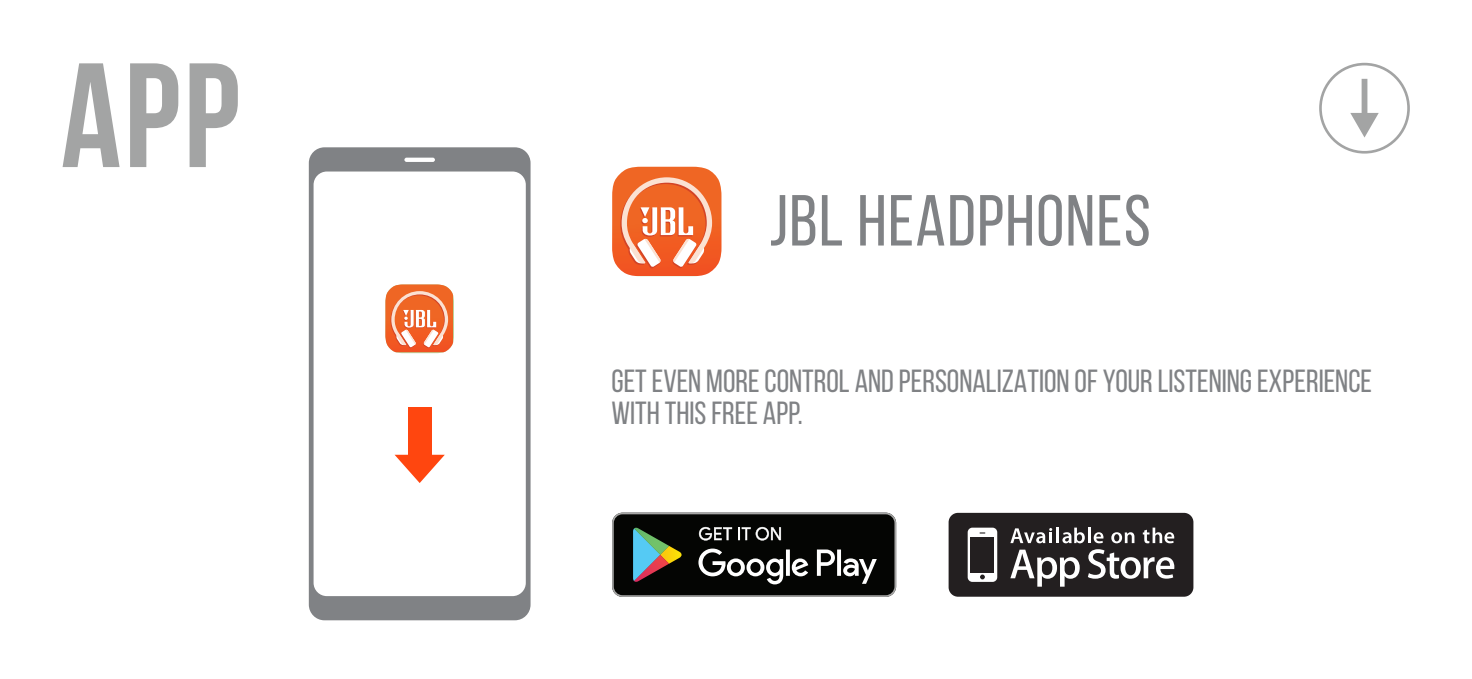
<style>
.page{position:relative;width:1472px;height:679px;background:#fff}
.page>*{position:absolute;margin:0;border:0;box-sizing:border-box;transform-origin:0 0}
.t1{font:700 148px "Bebas Neue";color:#a3a4a4}
.t2{font:72px "Bebas Neue";letter-spacing:.02em;color:#808285}
.t3{font:32px/32px "Bebas Neue";color:#808285}
</style>
<div class="page">
<svg style="left:1319px;top:63px;width:91px;height:90px"></svg>
<svg style="left:309px;top:147px;width:222px;height:473px"></svg>
<svg style="left:385px;top:284px;width:69px;height:69px"></svg>
<svg style="left:385px;top:284px;width:68px;height:68px;background:#f18658"></svg>
<svg style="left:612px;top:167px;width:109px;height:109px;background:#f27643"></svg>
<svg style="left:620px;top:177px;width:92px;height:91px;background:#f18b60"></svg>
<div style="left:947px;top:510px;width:248px;height:88px;background:#231f20;border:2px solid #fff;border-radius:10px"></div>
<svg style="left:1125px;top:532px;width:9px;height:11px"></svg>
<hr style="left:1088px;top:527px;width:3px;height:16px;background:#fff">
<hr style="left:1056px;top:527px;width:3px;height:16px;background:#fff">
<svg style="left:1111px;top:532px;width:11px;height:11px"></svg>
<svg style="left:1010px;top:549px;width:70px;height:37px"></svg>
<svg style="left:1010px;top:528px;width:42px;height:15px"></svg>
<div style="left:968px;top:527px;width:29px;height:54px;background:#fff;border-radius:5px"></div>
<svg style="left:1088px;top:549px;width:86px;height:29px"></svg>
<svg style="left:1094px;top:532px;width:9px;height:11px"></svg>
<svg style="left:1114px;top:534px;width:5px;height:7px"></svg>
<svg style="left:1062px;top:527px;width:23px;height:16px"></svg>
<svg style="left:1143px;top:527px;width:31px;height:16px"></svg>
<div style="left:970px;top:537px;width:24px;height:35px;background:#231f20"></div>
<svg style="left:980px;top:574px;width:5px;height:5px"></svg>
<svg style="left:612px;top:512px;width:284px;height:84px;background:#2b2e2c"></svg>
<p class="t1" style="left:61px;top:35px;width:181px">APP</p>
<p class="t2" style="left:770px;top:181px;width:383px">JBL HEADPHONES</p>
<p class="t3" style="left:611px;top:364px;width:762px">GET EVEN MORE CONTROL AND PERSONALIZATION OF YOUR LISTENING EXPERIENCE<br>WITH THIS FREE APP.</p>
</div>
